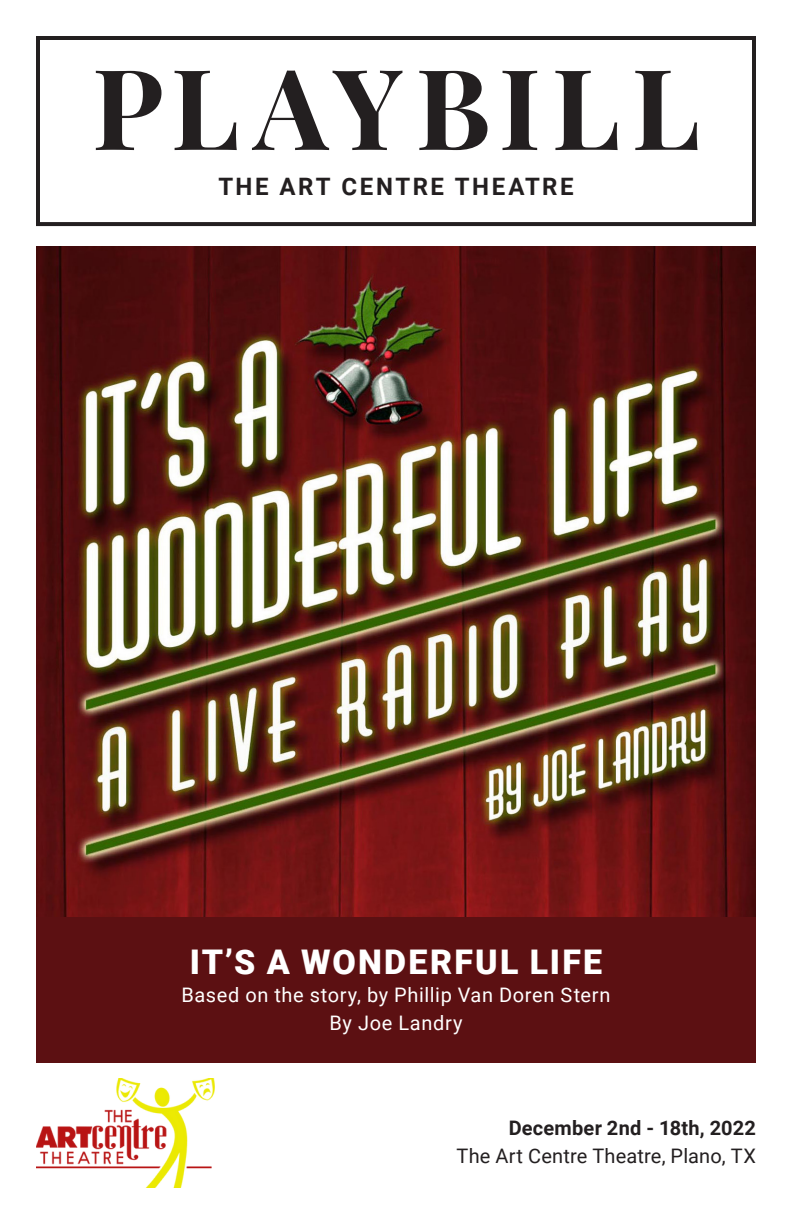
<style>
.page{position:relative;width:792px;height:1224px;background:#fff}
.page>*{position:absolute;margin:0;border:0;box-sizing:border-box;transform-origin:0 0}
.t1{font:700 112px "Playfair Display";letter-spacing:.095em;color:#231f20}
.t2{font:900 34px "Roboto";letter-spacing:.065em;color:#fff}
.t3{font:700 24px "Roboto";letter-spacing:.105em;color:#231f20}
.t4{font:20px "Roboto";letter-spacing:.035em;color:#fff}
.t5{font:20px "Roboto";letter-spacing:.01em;color:#231f20}
.t6{font:700 20px "Roboto";letter-spacing:.01em;color:#231f20}
</style>
<div class="page">
<div style="left:36px;top:36px;width:720px;height:190px;border:4px solid #231f20"></div>
<div style="left:36px;top:917px;width:720px;height:146px;background:#5c1012"></div>
<img style="left:36px;top:246px;width:720px;height:671px">
<img style="left:36px;top:1078px;width:179px;height:110px">
<p class="t1" style="left:92px;top:20px;width:609px">PLAYBILL</p>
<p class="t3" style="left:218px;top:169px;width:357px">THE ART CENTRE THEATRE</p>
<p class="t2" style="left:190px;top:938px;width:414px">IT’S A WONDERFUL LIFE</p>
<p class="t4" style="left:182px;top:980px;width:430px">Based on the story, by Phillip Van Doren Stern</p>
<p class="t4" style="left:329px;top:1008px;width:135px">By Joe Landry</p>
<p class="t6" style="left:509px;top:1114px;width:249px">December 2nd - 18th, 2022</p>
<p class="t5" style="left:457px;top:1142px;width:301px">The Art Centre Theatre, Plano, TX</p>
</div>
